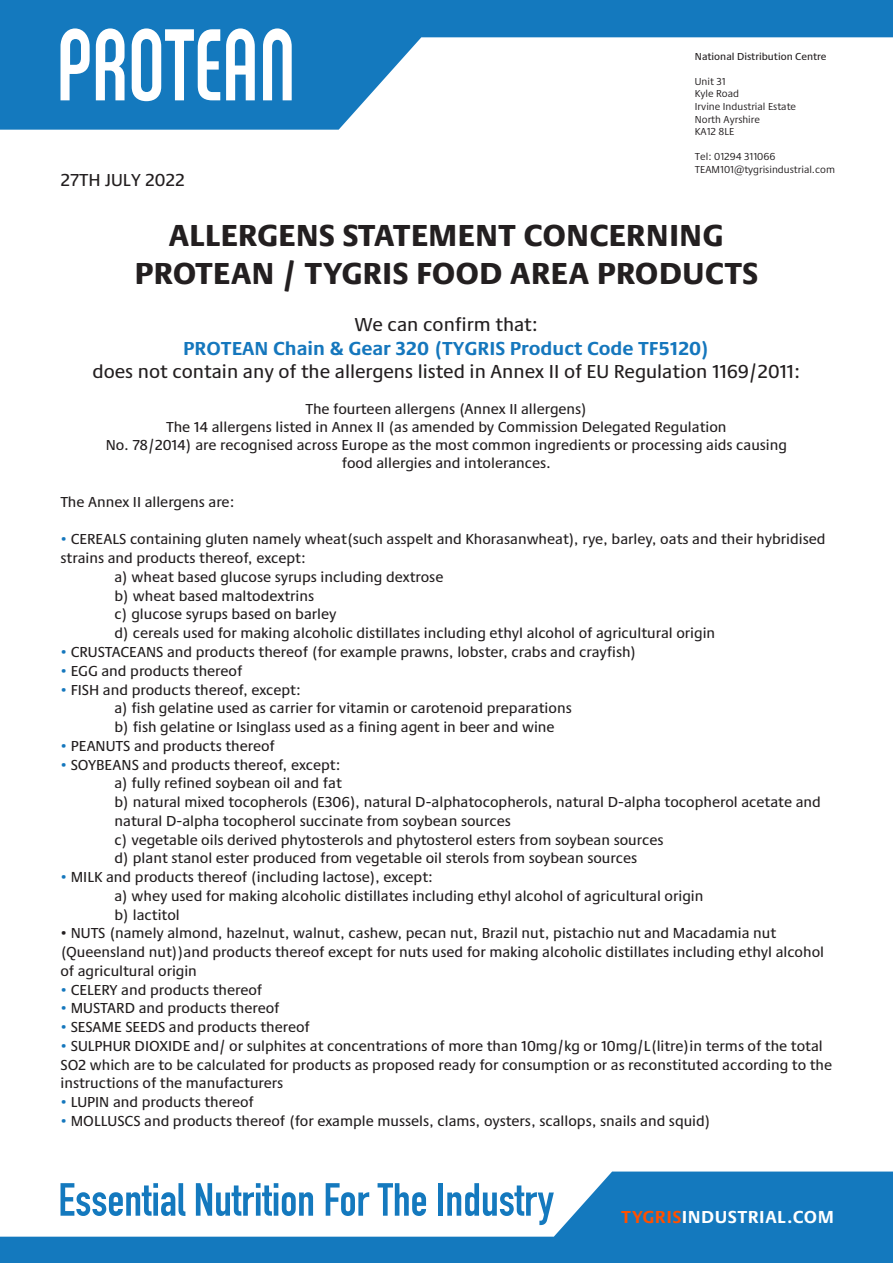
<style>
.page{position:relative;width:893px;height:1263px;background:#fff}
.page>*{position:absolute;margin:0;border:0;box-sizing:border-box;transform-origin:0 0}
.t1{font:800 31.5px/37.8px "Praxis Next";color:#231f20;text-align:center}
.t2{font:500 19.5px "Praxis Next";color:#231f20}
.t3{font:700 19.5px "Praxis Next";color:#1577bd}
.t4{font:700 18px "Praxis Next";letter-spacing:.025em;color:#fff}
.t5{font:500 18px "Praxis Next";color:#231f20}
.t6{font:500 15px/18.8px "Praxis Next";color:#231f20}
.t7{font:10.5px/12.6px "Praxis Next";color:#231f20}
.t8{font:500 10.5px "Praxis Next";color:#231f20}
.s1{color:#1577bd}
.s2{color:#ff5000}
</style>
<div class="page">
<svg style="left:0;top:1171px;width:893px;height:92px;fill:#1479be"></svg>
<svg style="left:0;top:0;width:893px;height:130px;fill:#1479be"></svg>
<svg style="left:61px;top:28px;width:29px;height:72px"></svg>
<svg style="left:96px;top:28px;width:29px;height:72px"></svg>
<svg style="left:263px;top:28px;width:29px;height:72px"></svg>
<svg style="left:226px;top:28px;width:29px;height:72px"></svg>
<svg style="left:132px;top:28px;width:88px;height:73px"></svg>
<svg style="left:61px;top:1183px;width:124px;height:33px"></svg>
<svg style="left:196px;top:1183px;width:117px;height:33px"></svg>
<svg style="left:326px;top:1183px;width:43px;height:33px"></svg>
<svg style="left:378px;top:1183px;width:48px;height:33px"></svg>
<div style="left:438px;top:1183px;width:5px;height:33px;background:#1479be"></div>
<svg style="left:447px;top:1183px;width:107px;height:42px"></svg>
<p class="t5" style="left:61px;top:166px;width:126px">27TH JULY 2022</p>
<p class="t8" style="left:695px;top:48px;width:133px">National Distribution Centre</p>
<p class="t7" style="left:695px;top:75px;width:103px">Unit 31<br>Kyle Road<br>Irvine Industrial Estate<br>North Ayrshire<br>KA12 8LE</p>
<p class="t7" style="left:695px;top:150px;width:142px">Tel: 01294 311066<br>TEAM101@tygrisindustrial.com</p>
<h1 class="t1" style="left:135px;top:215px;width:625px">ALLERGENS STATEMENT CONCERNING<br>PROTEAN / TYGRIS FOOD AREA PRODUCTS</h1>
<h2 class="t2" style="left:355px;top:310px;width:185px">We can confirm that:</h2>
<h2 class="t3" style="left:183px;top:333px;width:528px">PROTEAN Chain &amp; Gear 320 (TYGRIS Product Code TF5120)</h2>
<h2 class="t2" style="left:92px;top:357px;width:709px">does not contain any of the allergens listed in Annex II of EU Regulation 1169/2011:</h2>
<p class="t6" style="left:106px;top:400px;width:683px;line-height:18px;text-align:center">The fourteen allergens (Annex II allergens)<br>The 14 allergens listed in Annex II (as amended by Commission Delegated Regulation<br>No. 78/2014) are recognised across Europe as the most common ingredients or processing aids causing food allergies and intolerances.</p>
<p class="t6" style="left:61px;top:492px;width:175px">The Annex II allergens are:</p>
<p class="t6" style="left:61px;top:530px;width:766px"><span class="s1">•</span> CEREALS containing gluten namely wheat(such asspelt and Khorasanwheat), rye, barley, oats and their hybridised</p>
<p class="t6" style="left:61px;top:548px;width:247px">strains and products thereof, except:</p>
<p class="t6" style="left:115px;top:567px;width:330px">a) wheat based glucose syrups including dextrose</p>
<p class="t6" style="left:115px;top:586px;width:201px">b) wheat based maltodextrins</p>
<p class="t6" style="left:115px;top:605px;width:223px">c) glucose syrups based on barley</p>
<p class="t6" style="left:115px;top:623px;width:602px">d) cereals used for making alcoholic distillates including ethyl alcohol of agricultural origin</p>
<p class="t6" style="left:61px;top:642px;width:577px"><span class="s1">•</span> CRUSTACEANS and products thereof (for example prawns, lobster, crabs and crayfish)</p>
<p class="t6" style="left:61px;top:661px;width:183px"><span class="s1">•</span> EGG and products thereof</p>
<p class="t6" style="left:115px;top:680px;width:459px;text-indent:-54px"><span class="s1">•</span> FISH and products thereof, except:<br>a) fish gelatine used as carrier for vitamin or carotenoid preparations b) fish gelatine or Isinglass used as a fining agent in beer and wine</p>
<p class="t6" style="left:61px;top:736px;width:216px"><span class="s1">•</span> PEANUTS and products thereof</p>
<p class="t6" style="left:115px;top:755px;width:708px;text-indent:-54px"><span class="s1">•</span> SOYBEANS and products thereof, except:<br>a) fully refined soybean oil and fat<br>b) natural mixed tocopherols (E306), natural D-alphatocopherols, natural D-alpha tocopherol acetate and natural D-alpha tocopherol succinate from soybean sources<br>c) vegetable oils derived phytosterols and phytosterol esters from soybean sources<br>d) plant stanol ester produced from vegetable oil sterols from soybean sources</p>
<p class="t6" style="left:115px;top:867px;width:590px;text-indent:-54px"><span class="s1">•</span> MILK and products thereof (including lactose), except:<br>a) whey used for making alcoholic distillates including ethyl alcohol of agricultural origin b) lactitol</p>
<p class="t6" style="left:61px;top:923px;width:765px">• NUTS (namely almond, hazelnut, walnut, cashew, pecan nut, Brazil nut, pistachio nut and Macadamia nut (Queensland nut))and products thereof except for nuts used for making alcoholic distillates including ethyl alcohol of agricultural origin</p>
<p class="t6" style="left:61px;top:980px;width:203px"><span class="s1">•</span> CELERY and products thereof</p>
<p class="t6" style="left:61px;top:998px;width:221px"><span class="s1">•</span> MUSTARD and products thereof</p>
<p class="t6" style="left:61px;top:1017px;width:251px"><span class="s1">•</span> SESAME SEEDS and products thereof</p>
<p class="t6" style="left:61px;top:1036px;width:773px"><span class="s1">•</span> SULPHUR DIOXIDE and/ or sulphites at concentrations of more than 10mg/kg or 10mg/L(litre)in terms of the total<br>SO2 which are to be calculated for products as proposed ready for consumption or as reconstituted according to the instructions of the manufacturers</p>
<p class="t6" style="left:61px;top:1092px;width:195px"><span class="s1">•</span> LUPIN and products thereof</p>
<p class="t6" style="left:61px;top:1111px;width:652px"><span class="s1">•</span> MOLLUSCS and products thereof (for example mussels, clams, oysters, scallops, snails and squid)</p>
<p class="t4" style="left:621px;top:1203px;width:214px"><span class="s2">TYGRIS</span>INDUSTRIAL.COM</p>
</div>
